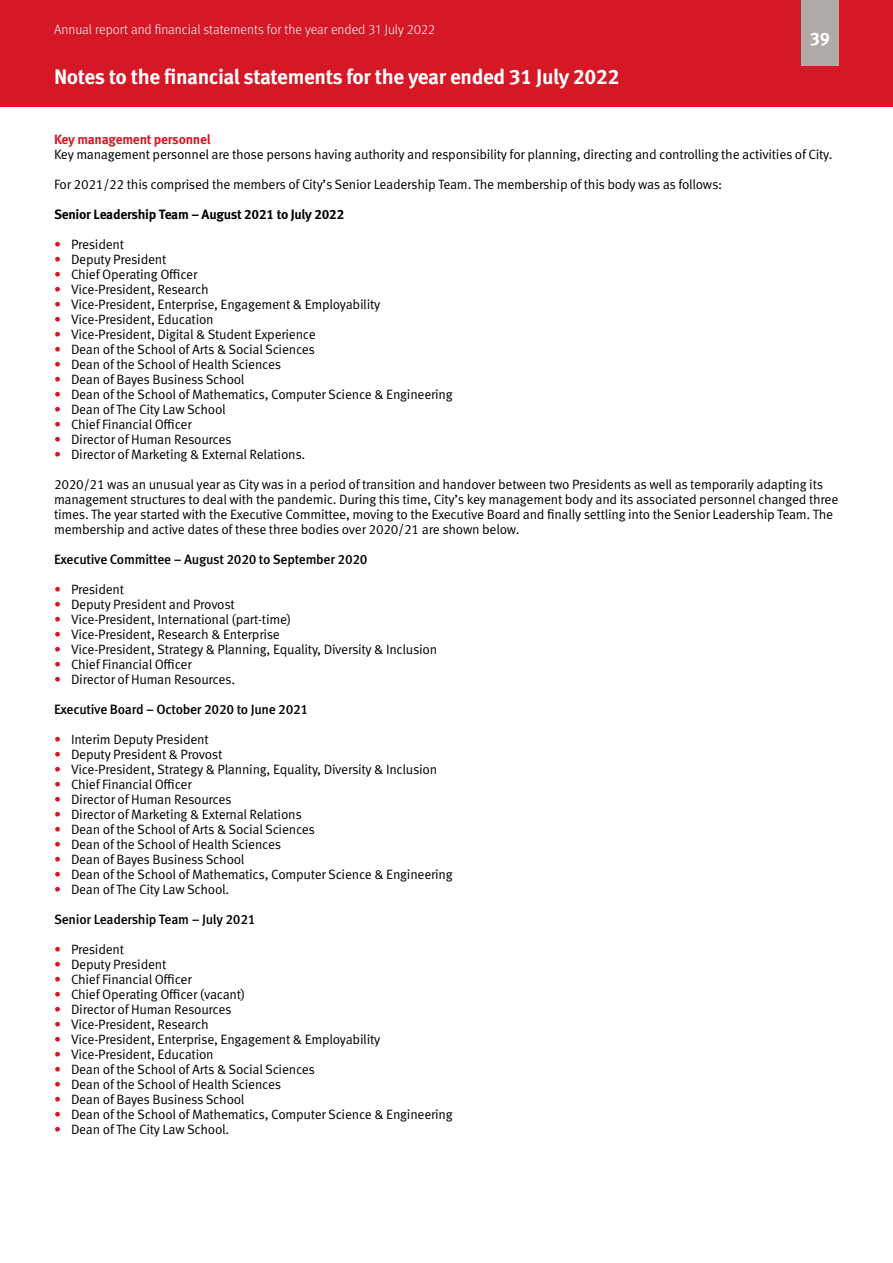
<style>
.page{position:relative;width:893px;height:1263px;background:#fff}
.page>*{position:absolute;margin:0;border:0;box-sizing:border-box;transform-origin:0 0}
.t1{font:700 21px "Meta Pro";letter-spacing:-.02em;color:#fff}
.t2{font:700 18px "Meta Pro";color:#fff}
.Body_Text{font:13.5px/15px "Meta Pro Norm";letter-spacing:-.02em;color:#000}
.Body_Text-2{font:500 13.5px "Meta Pro";letter-spacing:-.02em;color:#000}
.t3{font:300 13.5px "Meta Pro";color:#fff}
.Body_Text-3{font:700 13.5px "Meta Pro";letter-spacing:-.02em;color:#000}
.t4{font:700 13.5px "Meta Pro";letter-spacing:-.02em;color:#d51726}
.s1{color:#d51726}
</style>
<div class="page">
<div style="left:0;top:0;width:893px;height:106px;background:#d51726"></div>
<div style="left:801px;top:0;width:38px;height:66px;background:#b0aaa7"></div>
<p class="t3" style="left:54px;top:20px;width:383px">Annual report and financial statements for the year ended 31 July 2022</p>
<h1 class="t1" style="left:54px;top:60px;width:567px">Notes to the financial statements for the year ended 31 July 2022</h1>
<h2 class="t2" style="left:810px;top:24px;width:21px">39</h2>
<h3 class="t4" style="left:54px;top:129px;width:158px">Key management personnel</h3>
<p class="Body_Text" style="left:54px;top:146px;width:780px">Key management personnel are those persons having authority and responsibility for planning, directing and controlling the activities of City.</p>
<p class="Body_Text" style="left:54px;top:176px;width:670px">For 2021/22 this comprised the members of City’s Senior Leadership Team. The membership of this body was as follows:</p>
<p class="Body_Text-3" style="left:54px;top:204px;width:292px">Senior Leadership Team – August 2021 to July 2022</p>
<p class="Body_Text" style="left:54px;top:236px;width:72px"><span class="s1">•</span> President</p>
<p class="Body_Text" style="left:54px;top:251px;width:114px"><span class="s1">•</span> Deputy President</p>
<p class="Body_Text" style="left:54px;top:266px;width:145px"><span class="s1">•</span> Chief Operating Officer</p>
<p class="Body_Text" style="left:54px;top:281px;width:156px"><span class="s1">•</span> Vice-President, Research</p>
<p class="Body_Text" style="left:54px;top:296px;width:328px"><span class="s1">•</span> Vice-President, Enterprise, Engagement &amp; Employability</p>
<p class="Body_Text" style="left:54px;top:311px;width:161px"><span class="s1">•</span> Vice-President, Education</p>
<p class="Body_Text" style="left:54px;top:326px;width:263px"><span class="s1">•</span> Vice-President, Digital &amp; Student Experience</p>
<p class="Body_Text" style="left:54px;top:341px;width:263px"><span class="s1">•</span> Dean of the School of Arts &amp; Social Sciences</p>
<p class="Body_Text" style="left:54px;top:356px;width:229px"><span class="s1">•</span> Dean of the School of Health Sciences</p>
<p class="Body_Text" style="left:54px;top:371px;width:192px"><span class="s1">•</span> Dean of Bayes Business School</p>
<p class="Body_Text" style="left:54px;top:386px;width:400px"><span class="s1">•</span> Dean of the School of Mathematics, Computer Science &amp; Engineering</p>
<p class="Body_Text" style="left:54px;top:401px;width:173px"><span class="s1">•</span> Dean of The City Law School</p>
<p class="Body_Text" style="left:54px;top:416px;width:139px"><span class="s1">•</span> Chief Financial Officer</p>
<p class="Body_Text" style="left:54px;top:431px;width:179px"><span class="s1">•</span> Director of Human Resources</p>
<p class="Body_Text" style="left:54px;top:446px;width:253px"><span class="s1">•</span> Director of Marketing &amp; External Relations.</p>
<p class="Body_Text" style="left:54px;top:476px;width:786px">2020/21 was an unusual year as City was in a period of transition and handover between two Presidents as well as temporarily adapting its management structures to deal with the pandemic. During this time, City’s key management body and its associated personnel changed three times. The year started with the Executive Committee, moving to the Executive Board and finally settling into the Senior Leadership Team. The membership and active dates of these three bodies over 2020/21 are shown below.</p>
<p class="Body_Text-2" style="left:54px;top:549px;width:315px">Executive Committee – August 2020 to September 2020</p>
<p class="Body_Text" style="left:54px;top:581px;width:72px"><span class="s1">•</span> President</p>
<p class="Body_Text" style="left:54px;top:596px;width:182px"><span class="s1">•</span> Deputy President and Provost</p>
<p class="Body_Text" style="left:54px;top:611px;width:239px"><span class="s1">•</span> Vice-President, International (part-time)</p>
<p class="Body_Text" style="left:54px;top:626px;width:228px"><span class="s1">•</span> Vice-President, Research &amp; Enterprise</p>
<p class="Body_Text" style="left:54px;top:641px;width:385px"><span class="s1">•</span> Vice-President, Strategy &amp; Planning, Equality, Diversity &amp; Inclusion</p>
<p class="Body_Text" style="left:54px;top:656px;width:139px"><span class="s1">•</span> Chief Financial Officer</p>
<p class="Body_Text" style="left:54px;top:671px;width:183px"><span class="s1">•</span> Director of Human Resources.</p>
<p class="Body_Text-2" style="left:54px;top:699px;width:256px">Executive Board – October 2020 to June 2021</p>
<p class="Body_Text" style="left:54px;top:731px;width:156px"><span class="s1">•</span> Interim Deputy President</p>
<p class="Body_Text" style="left:54px;top:746px;width:170px"><span class="s1">•</span> Deputy President &amp; Provost</p>
<p class="Body_Text" style="left:54px;top:761px;width:385px"><span class="s1">•</span> Vice-President, Strategy &amp; Planning, Equality, Diversity &amp; Inclusion</p>
<p class="Body_Text" style="left:54px;top:776px;width:139px"><span class="s1">•</span> Chief Financial Officer</p>
<p class="Body_Text" style="left:54px;top:791px;width:179px"><span class="s1">•</span> Director of Human Resources</p>
<p class="Body_Text" style="left:54px;top:806px;width:249px"><span class="s1">•</span> Director of Marketing &amp; External Relations</p>
<p class="Body_Text" style="left:54px;top:821px;width:263px"><span class="s1">•</span> Dean of the School of Arts &amp; Social Sciences</p>
<p class="Body_Text" style="left:54px;top:836px;width:229px"><span class="s1">•</span> Dean of the School of Health Sciences</p>
<p class="Body_Text" style="left:54px;top:851px;width:192px"><span class="s1">•</span> Dean of Bayes Business School</p>
<p class="Body_Text" style="left:54px;top:866px;width:400px"><span class="s1">•</span> Dean of the School of Mathematics, Computer Science &amp; Engineering</p>
<p class="Body_Text" style="left:54px;top:881px;width:177px"><span class="s1">•</span> Dean of The City Law School.</p>
<p class="Body_Text-2" style="left:54px;top:909px;width:203px">Senior Leadership Team – July 2021</p>
<p class="Body_Text" style="left:54px;top:941px;width:72px"><span class="s1">•</span> President</p>
<p class="Body_Text" style="left:54px;top:956px;width:114px"><span class="s1">•</span> Deputy President</p>
<p class="Body_Text" style="left:54px;top:971px;width:139px"><span class="s1">•</span> Chief Financial Officer</p>
<p class="Body_Text" style="left:54px;top:986px;width:193px"><span class="s1">•</span> Chief Operating Officer (vacant)</p>
<p class="Body_Text" style="left:54px;top:1001px;width:179px"><span class="s1">•</span> Director of Human Resources</p>
<p class="Body_Text" style="left:54px;top:1016px;width:156px"><span class="s1">•</span> Vice-President, Research</p>
<p class="Body_Text" style="left:54px;top:1031px;width:328px"><span class="s1">•</span> Vice-President, Enterprise, Engagement &amp; Employability</p>
<p class="Body_Text" style="left:54px;top:1046px;width:161px"><span class="s1">•</span> Vice-President, Education</p>
<p class="Body_Text" style="left:54px;top:1061px;width:263px"><span class="s1">•</span> Dean of the School of Arts &amp; Social Sciences</p>
<p class="Body_Text" style="left:54px;top:1076px;width:229px"><span class="s1">•</span> Dean of the School of Health Sciences</p>
<p class="Body_Text" style="left:54px;top:1091px;width:192px"><span class="s1">•</span> Dean of Bayes Business School</p>
<p class="Body_Text" style="left:54px;top:1106px;width:400px"><span class="s1">•</span> Dean of the School of Mathematics, Computer Science &amp; Engineering</p>
<p class="Body_Text" style="left:54px;top:1121px;width:177px"><span class="s1">•</span> Dean of The City Law School.</p>
</div>
